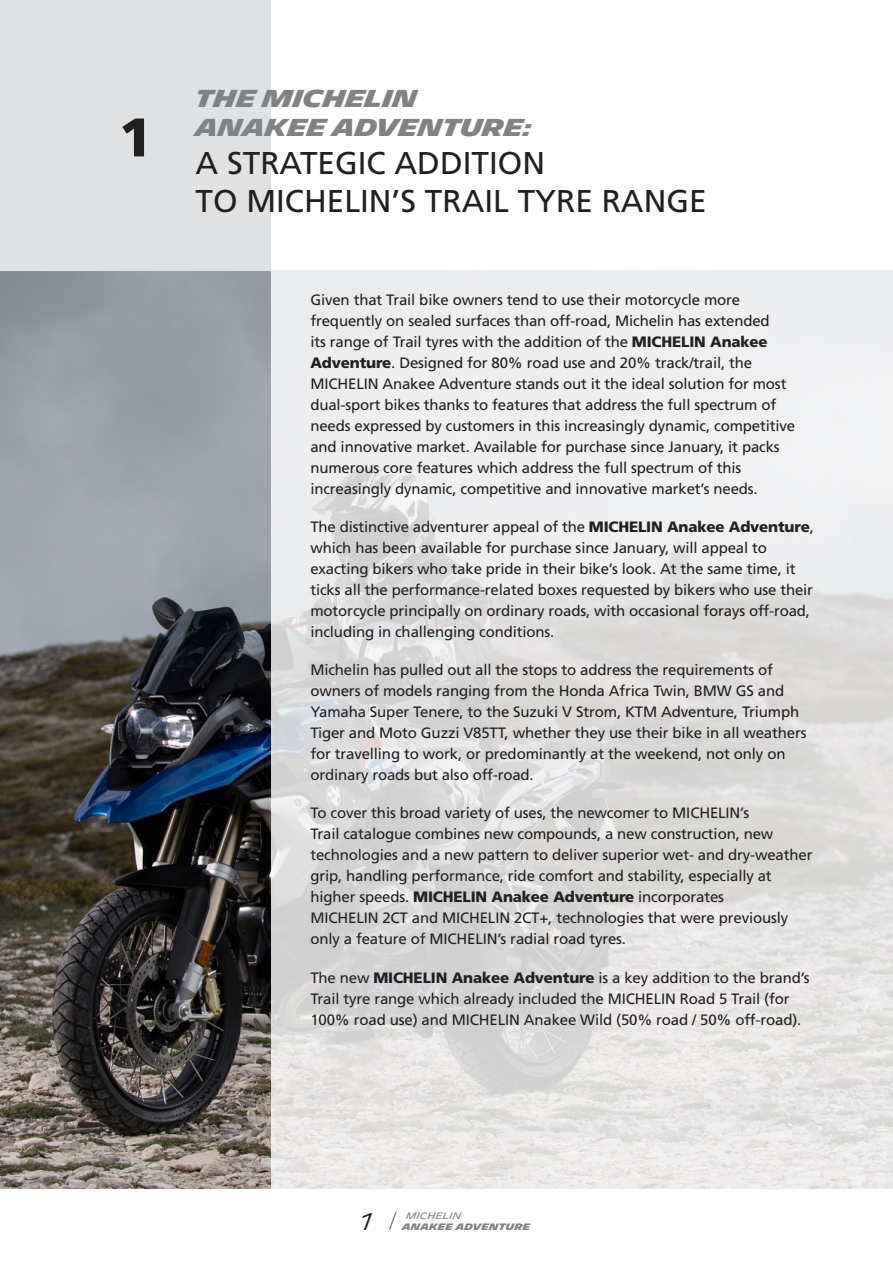
<style>
.page{position:relative;width:893px;height:1263px;background:#fff}
.page>*{position:absolute;margin:0;border:0;box-sizing:border-box;transform-origin:0 0}
.t1{font:900 54.3px "Frutiger LT Std";color:#231f20}
.t2{font:31.5px/37.8px "Frutiger LT Std";color:#231f20}
.t3{font:700 23.7px/28.5px "Michelin";letter-spacing:-.02em;color:#808285}
.t4{font:300 23.4px "Michelin";color:#231f20}
.t5{font:15px/21px "Frutiger LT Std";letter-spacing:-.01em;color:#231f20}
.t6{font:700 9px "Michelin";letter-spacing:.01em;color:#808285}
.t7{font:9px "Michelin";letter-spacing:.01em;color:#808285}
.s1{font-weight:900}
</style>
<div class="page">
<img style="left:0;top:271px;width:893px;height:917px">
<div style="left:0;top:0;width:271px;height:271px;background:#e0e1e3"></div>
<svg style="left:389px;top:1212px;width:8px;height:18px"></svg>
<p class="t1" style="left:119px;top:105px;width:35px">1</p>
<p class="t3" style="left:196px;top:85px;width:339px">THE MICHELIN<br>ANAKEE ADVENTURE:</p>
<p class="t2" style="left:196px;top:144px;width:513px">A STRATEGIC ADDITION<br>TO MICHELIN’S TRAIL TYRE RANGE</p>
<p class="t5" style="left:310px;top:290px;width:486px">Given that Trail bike owners tend to use their motorcycle more frequently on sealed surfaces than off-road, Michelin has extended<br>its range of Trail tyres with the addition of the <span class="s1">MICHELIN Anakee Adventure</span>. Designed for 80% road use and 20% track/trail, the MICHELIN Anakee Adventure stands out it the ideal solution for most dual-sport bikes thanks to features that address the full spectrum of needs expressed by customers in this increasingly dynamic, competitive and innovative market. Available for purchase since January, it packs numerous core features which address the full spectrum of this increasingly dynamic, competitive and innovative market’s needs.</p>
<p class="t5" style="left:310px;top:517px;width:505px">The distinctive adventurer appeal of the <span class="s1">MICHELIN Anakee Adventure</span>, which has been available for purchase since January, will appeal to exacting bikers who take pride in their bike’s look. At the same time, it ticks all the performance-related boxes requested by bikers who use their motorcycle principally on ordinary roads, with occasional forays off-road, including in challenging conditions.</p>
<p class="t5" style="left:310px;top:660px;width:498px">Michelin has pulled out all the stops to address the requirements of owners of models ranging from the Honda Africa Twin, BMW GS and Yamaha Super Tenere, to the Suzuki V Strom, KTM Adventure, Triumph Tiger and Moto Guzzi V85TT, whether they use their bike in all weathers for travelling to work, or predominantly at the weekend, not only on ordinary roads but also off-road.</p>
<p class="t5" style="left:310px;top:803px;width:504px">To cover this broad variety of uses, the newcomer to MICHELIN’s<br>Trail catalogue combines new compounds, a new construction, new technologies and a new pattern to deliver superior wet- and dry-weather grip, handling performance, ride comfort and stability, especially at higher speeds. <span class="s1">MICHELIN Anakee Adventure</span> incorporates<br>MICHELIN 2CT and MICHELIN 2CT+, technologies that were previously only a feature of MICHELIN’s radial road tyres.</p>
<p class="t5" style="left:310px;top:967px;width:501px">The new <span class="s1">MICHELIN Anakee Adventure</span> is a key addition to the brand’s<br>Trail tyre range which already included the MICHELIN Road 5 Trail (for<br>100% road use) and MICHELIN Anakee Wild (50% road / 50% off-road).</p>
<p class="t7" style="left:406px;top:1210px;width:57px">MICHELIN</p>
<h3 class="t4" style="left:361px;top:1207px;width:13px">1</h3>
<p class="t6" style="left:402px;top:1221px;width:130px">ANAKEE ADVENTURE</p>
</div>
